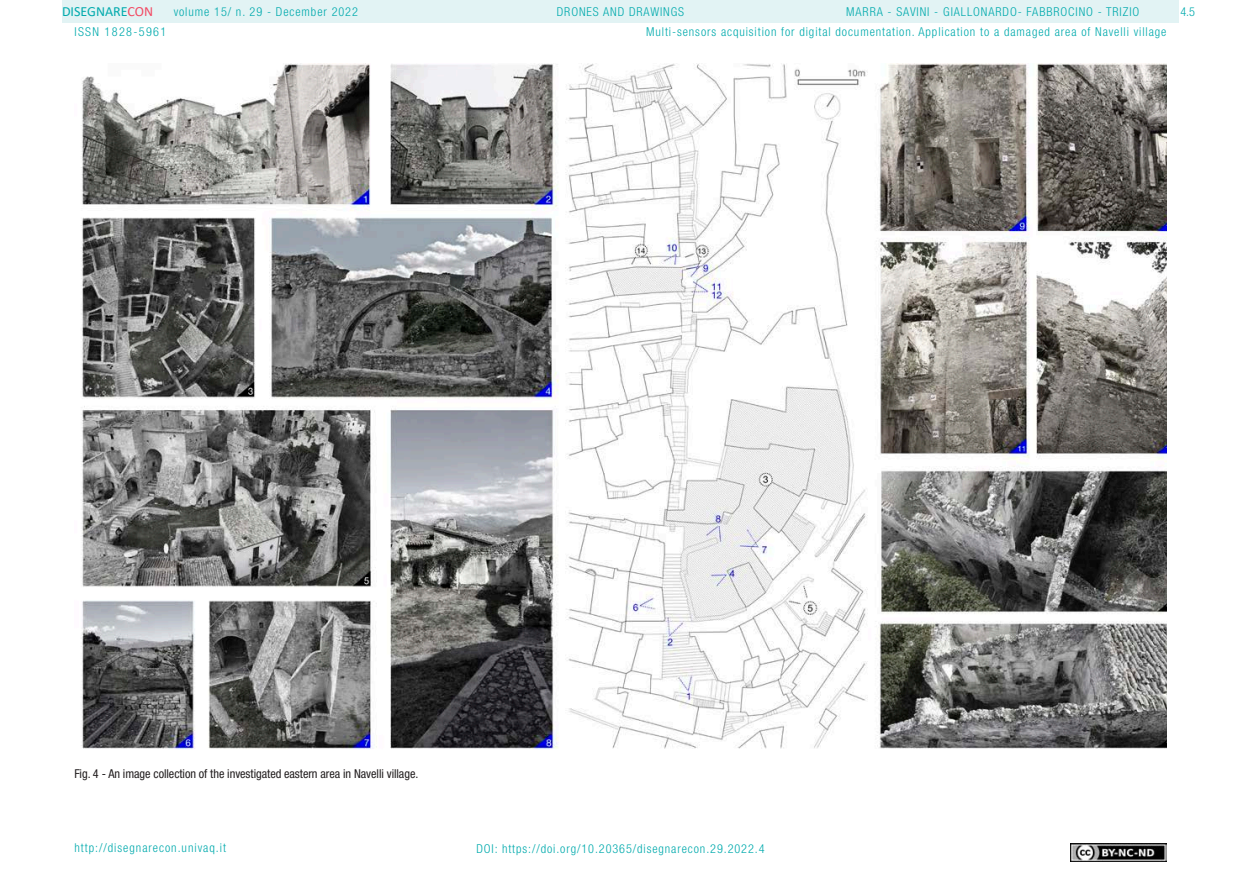
<style>
.page{position:relative;width:1241px;height:893px;background:#fff}
.page>*{position:absolute;margin:0;border:0;box-sizing:border-box;transform-origin:0 0}
.t1{font:14px "Calibri";color:#00aaad}
.t2{font:300 condensed 12.25px "Helvetica Neue LT Std";letter-spacing:.075em;color:#00aaad}
.t3{font:condensed 12.25px "Helvetica Neue LT Std";letter-spacing:-.005em;color:#231f20}
.t4{font:300 condensed 12.25px "Helvetica Neue LT Std";letter-spacing:.11em;color:#00aaad}
.s1{color:#f24862}
</style>
<div class="page">
<div style="left:62px;top:0;width:1116px;height:23px;background:#e2f3f4"></div>
<img style="left:1070px;top:843px;width:96px;height:18px">
<img style="left:81px;top:63px;width:1085px;height:686px">
<p class="t1" style="left:62px;top:2px;width:93px">DISEGNARE<span class="s1">CON</span></p>
<p class="t2" style="left:846px;top:5px;width:294px">MARRA - SAVINI - GIALLONARDO- FABBROCINO - TRIZIO</p>
<p class="t2" style="left:174px;top:5px;width:186px">volume 15/ n. 29 - December 2022</p>
<p class="t2" style="left:556px;top:5px;width:129px">DRONES AND DRAWINGS</p>
<p class="t4" style="left:74px;top:24px;width:93px">ISSN 1828-5961</p>
<p class="t2" style="left:646px;top:25px;width:521px">Multi-sensors acquisition for digital documentation. Application to a damaged area of Navelli village</p>
<p class="t2" style="left:1180px;top:5px;width:16px">4.5</p>
<p class="t3" style="left:74px;top:766px;width:345px">Fig. 4 - An image collection of the investigated eastern area in Navelli village.</p>
<p class="t2" style="left:74px;top:841px;width:153px">http://disegnarecon.univaq.it</p>
<p class="t2" style="left:476px;top:842px;width:290px">DOI: https://doi.org/10.20365/disegnarecon.29.2022.4</p>
</div>
